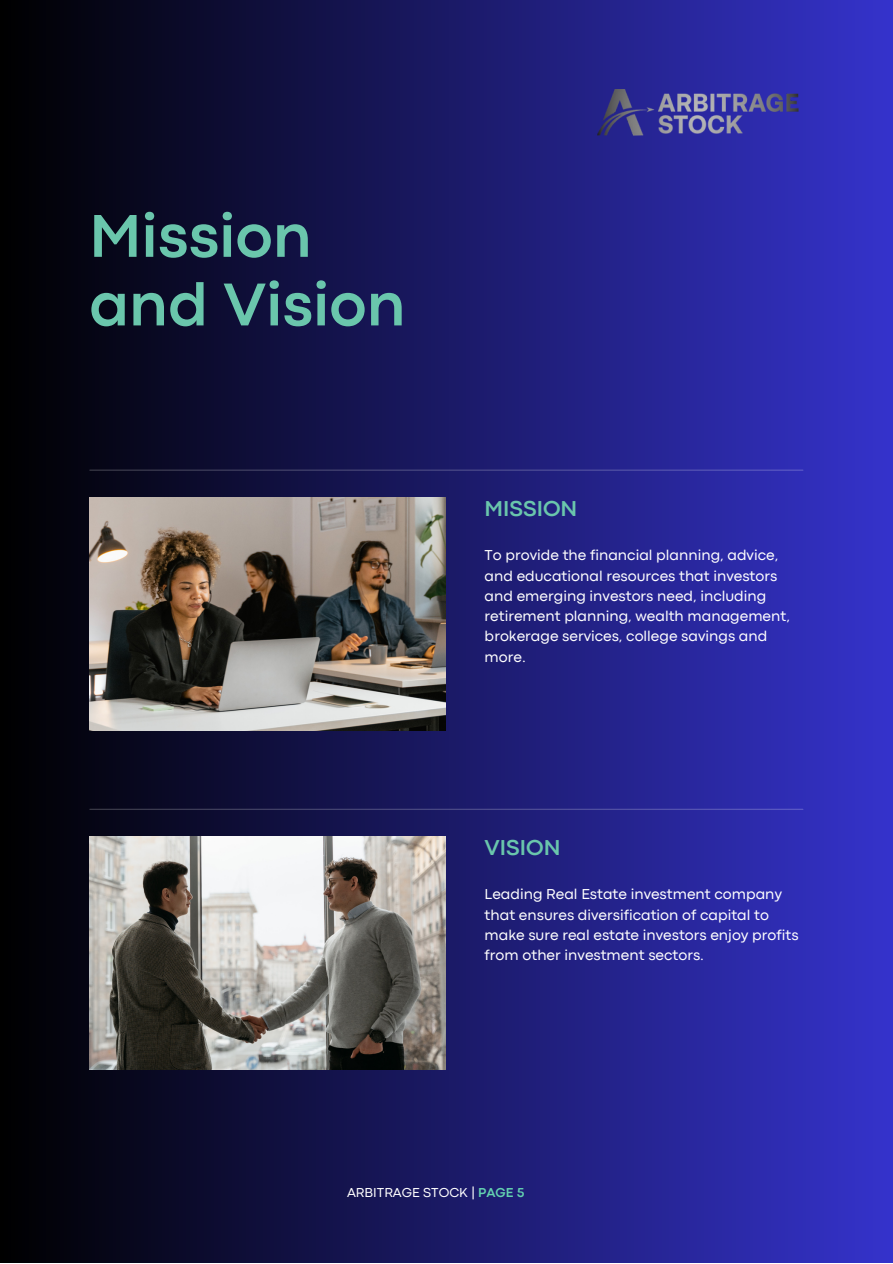
<style>
.page{position:relative;width:893px;height:1264px;background:#fff}
.page>*{position:absolute;margin:0;border:0;box-sizing:border-box;transform-origin:0 0}
.t1{font:700 63px "Codec Pro";color:#6ac6ac}
.t2{font:700 22.5px "Codec Pro";color:#6ac6ac}
.t3{font:15px/20.2px "Codec Pro";color:#fff}
.t4{font:13.5px "Codec Pro";color:#fff}
.s1{font-weight:700;color:#63d1b0}
</style>
<div class="page">
<div style="left:0;top:0;width:892px;height:1262px;background:linear-gradient(to right,#000,#3532cb)"></div>
<img style="left:89px;top:497px;width:357px;height:233px">
<hr style="left:90px;top:469px;width:712px;height:1px;background:#fff">
<img style="left:89px;top:836px;width:357px;height:233px">
<hr style="left:90px;top:808px;width:712px;height:1px;background:#fff">
<img style="left:598px;top:89px;width:201px;height:46px">
<p class="t1" style="left:89px;top:213px;width:224px">Mission</p>
<p class="t1" style="left:89px;top:282px;width:318px">and Vision</p>
<p class="t2" style="left:484px;top:500px;width:94px">MISSION</p>
<p class="t3" style="left:484px;top:546px;width:307px">To provide the financial planning, advice, and educational resources that investors and emerging investors need, including retirement planning, wealth management,</p>
<p class="t3" style="left:484px;top:627px;width:284px">brokerage services, college savings and more.</p>
<p class="t2" style="left:484px;top:839px;width:77px">VISION</p>
<p class="t3" style="left:484px;top:885px;width:315px">Leading Real Estate investment company that ensures diversification of capital to make sure real estate investors enjoy profits from other investment sectors.</p>
<p class="t4" style="left:347px;top:1187px;width:179px">ARBITRAGE STOCK | <span class="s1">PAGE 5</span></p>
</div>
